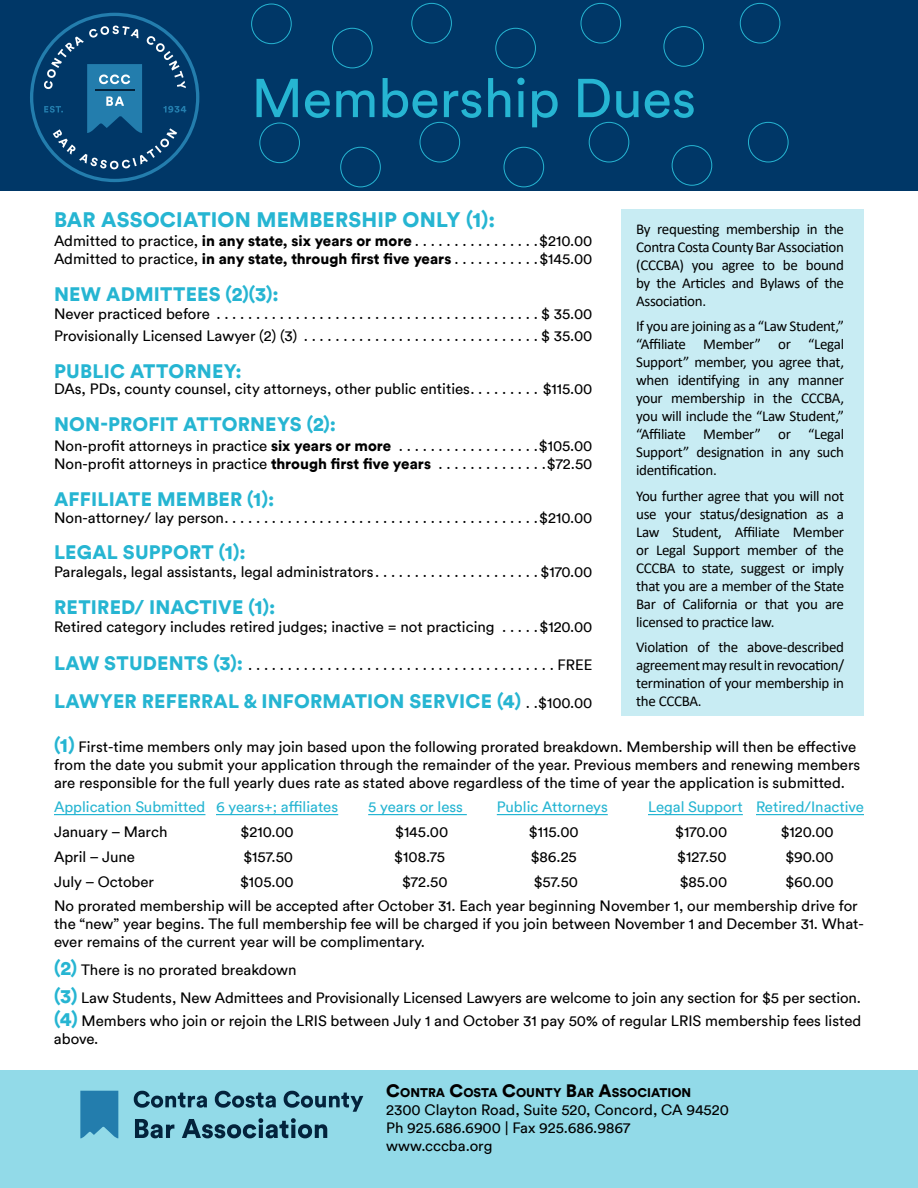
<style>
.page{position:relative;width:918px;height:1188px;background:#fff}
.page>*{position:absolute;margin:0;border:0;box-sizing:border-box;transform-origin:0 0}
.t1{font:54px "Circular";color:#26b5d2}
.t2{font:900 21px "Circular";letter-spacing:.01em;color:#26b5d2}
.t3{font:900 19.5px "Circular";letter-spacing:.01em;color:#26b5d2}
.t4{font:15px/18px "Circular";color:#000}
.t5{font:15px/18px "Calibri";letter-spacing:-.02em;color:#000;text-align:justify}
.t6{font:15px "Circular";color:#26b5d2}
.t7{font:900 12.6px "Circular";color:#000}
.s1{font-weight:900}
.s2{font-weight:900;font-size:19.5px;color:#26b5d2}
.s3{font-weight:400;font-size:15px;color:#000}
.s4{font-size:18px}
</style>
<div class="page">
<div style="left:0;top:0;width:918px;height:190px;background:#003767"></div>
<div style="left:621px;top:210px;width:243px;height:506px;background:#c8ecf3"></div>
<hr style="left:54px;top:814px;width:151px;height:1px;background:#26b5d2">
<hr style="left:216px;top:814px;width:122px;height:1px;background:#26b5d2">
<hr style="left:368px;top:814px;width:99px;height:1px;background:#26b5d2">
<hr style="left:497px;top:814px;width:111px;height:1px;background:#26b5d2">
<hr style="left:648px;top:814px;width:95px;height:1px;background:#26b5d2">
<hr style="left:756px;top:814px;width:108px;height:1px;background:#26b5d2">
<div style="left:0;top:1071px;width:918px;height:117px;background:#92dae8"></div>
<svg style="left:80px;top:1091px;width:38px;height:47px"></svg>
<svg style="left:135px;top:1119px;width:39px;height:19px"></svg>
<svg style="left:182px;top:1118px;width:145px;height:20px"></svg>
<svg style="left:134px;top:1091px;width:73px;height:17px"></svg>
<svg style="left:215px;top:1091px;width:61px;height:17px"></svg>
<svg style="left:284px;top:1091px;width:79px;height:21px"></svg>
<svg style="left:30px;top:13px;width:169px;height:169px"></svg>
<div style="left:251px;top:4px;width:40px;height:40px;border:1px solid #26b5d2;border-radius:50%"></div>
<div style="left:332px;top:28px;width:40px;height:40px;border:1px solid #26b5d2;border-radius:50%"></div>
<div style="left:412px;top:3px;width:40px;height:40px;border:1px solid #26b5d2;border-radius:50%"></div>
<div style="left:496px;top:28px;width:40px;height:40px;border:1px solid #26b5d2;border-radius:50%"></div>
<div style="left:581px;top:3px;width:40px;height:40px;border:1px solid #26b5d2;border-radius:50%"></div>
<div style="left:664px;top:26px;width:40px;height:40px;border:1px solid #26b5d2;border-radius:50%"></div>
<div style="left:740px;top:3px;width:40px;height:40px;border:1px solid #26b5d2;border-radius:50%"></div>
<div style="left:260px;top:123px;width:40px;height:40px;border:1px solid #26b5d2;border-radius:50%"></div>
<div style="left:341px;top:147px;width:40px;height:40px;border:1px solid #26b5d2;border-radius:50%"></div>
<div style="left:420px;top:122px;width:40px;height:40px;border:1px solid #26b5d2;border-radius:50%"></div>
<div style="left:504px;top:147px;width:40px;height:40px;border:1px solid #26b5d2;border-radius:50%"></div>
<div style="left:589px;top:122px;width:40px;height:40px;border:1px solid #26b5d2;border-radius:50%"></div>
<div style="left:672px;top:145px;width:40px;height:40px;border:1px solid #26b5d2;border-radius:50%"></div>
<div style="left:748px;top:122px;width:40px;height:40px;border:1px solid #26b5d2;border-radius:50%"></div>
<h1 class="t1" style="left:252px;top:65px;width:446px">Membership Dues</h1>
<h2 class="t2" style="left:54px;top:205px;width:443px">BAR ASSOCIATION MEMBERSHIP ONLY (1):</h2>
<p class="t4" style="left:54px;top:232px;width:540px">Admitted to practice, <span class="s1">in any state, six years or more</span> . . . . . . . . . . . . . . . $210.00<br>Admitted to practice, <span class="s1">in any state, through first five years</span> . . . . . . . . . . $145.00</p>
<h3 class="t3" style="left:54px;top:281px;width:226px">NEW ADMITTEES (2)(3):</h3>
<p class="t4" style="left:54px;top:303px;width:540px;line-height:21.8px">Never practiced before . . . . . . . . . . . . . . . . . . . . . . . . . . . . . . . . . . . . . . . . $ 35.00<br>Provisionally Licensed Lawyer (2) (3) . . . . . . . . . . . . . . . . . . . . . . . . . . . . . $ 35.00</p>
<h3 class="t3" style="left:54px;top:358px;width:189px">PUBLIC ATTORNEY:</h3>
<p class="t4" style="left:54px;top:380px;width:540px">DAs, PDs, county counsel, city attorneys, other public entities . . . . . . . . . $115.00</p>
<h3 class="t3" style="left:54px;top:411px;width:284px">NON-PROFIT ATTORNEYS (2):</h3>
<p class="t4" style="left:54px;top:437px;width:540px">Non-profit attorneys in practice <span class="s1">six years or more</span> . . . . . . . . . . . . . . . . . $105.00<br>Non-profit attorneys in practice <span class="s1">through first five years</span> . . . . . . . . . . . . . $72.50</p>
<h3 class="t3" style="left:54px;top:486px;width:222px">AFFILIATE MEMBER (1):</h3>
<p class="t4" style="left:54px;top:508px;width:540px">Non-attorney/ lay person . . . . . . . . . . . . . . . . . . . . . . . . . . . . . . . . . . . . . . . $210.00</p>
<h3 class="t3" style="left:54px;top:539px;width:193px">LEGAL SUPPORT (1):</h3>
<p class="t4" style="left:54px;top:563px;width:540px">Paralegals, legal assistants, legal administrators . . . . . . . . . . . . . . . . . . . . $170.00</p>
<h3 class="t3" style="left:54px;top:594px;width:223px">RETIRED/ INACTIVE (1):</h3>
<p class="t4" style="left:54px;top:618px;width:540px">Retired category includes retired judges; inactive = not practicing . . . . $120.00</p>
<p class="t4" style="left:54px;top:655px;width:540px"><span class="s2">LAW STUDENTS (3):</span> . . . . . . . . . . . . . . . . . . . . . . . . . . . . . . . . . . . . . . . FREE</p>
<h3 class="t3" style="left:54px;top:688px;width:540px">LAWYER REFERRAL &amp; INFORMATION SERVICE (4) <span class="s3">. $100.00</span></h3>
<p class="t5" style="left:636px;top:219px;width:210px">By requesting membership in the Contra Costa County Bar Association (CCCBA) you agree to be bound by the Articles and Bylaws of the Association.</p>
<p class="t5" style="left:636px;top:317px;width:210px">If you are joining as a “Law Student,” “Affiliate Member” or “Legal Support” member, you agree that, when identifying in any manner your membership in the CCCBA, you will include the “Law Student,” “Affiliate Member” or “Legal Support” designation in any such identification.</p>
<p class="t5" style="left:636px;top:486px;width:210px">You further agree that you will not use your status/designation as a Law Student, Affiliate Member or Legal Support member of the CCCBA to state, suggest or imply that you are a member of the State Bar of California or that you are licensed to practice law.</p>
<p class="t5" style="left:636px;top:638px;width:210px">Violation of the above-described agreement may result in revocation/ termination of your membership in the CCCBA.</p>
<p class="t4" style="left:54px;top:737px;width:808px"><span class="s2">(1)</span> First-time members only may join based upon the following prorated breakdown. Membership will then be effective from the date you submit your application through the remainder of the year. Previous members and renewing members are responsible for the full yearly dues rate as stated above regardless of the time of year the application is submitted.</p>
<p class="t6" style="left:54px;top:798px;width:286px">Application Submitted 6 years+; affiliates</p>
<p class="t6" style="left:368px;top:798px;width:96px">5 years or less</p>
<p class="t6" style="left:497px;top:798px;width:112px">Public Attorneys</p>
<p class="t6" style="left:648px;top:798px;width:218px">Legal Support Retired/Inactive</p>
<p class="t4" style="left:54px;top:823px;width:115px">January – March</p>
<p class="t4" style="left:241px;top:823px;width:55px">$210.00</p>
<p class="t4" style="left:395px;top:823px;width:55px">$145.00</p>
<p class="t4" style="left:529px;top:823px;width:51px">$115.00</p>
<p class="t4" style="left:675px;top:823px;width:54px">$170.00</p>
<p class="t4" style="left:781px;top:823px;width:55px">$120.00</p>
<p class="t4" style="left:54px;top:847px;width:83px">April – June</p>
<p class="t4" style="left:243px;top:847px;width:51px">$157.50</p>
<p class="t4" style="left:394px;top:847px;width:52px">$108.75</p>
<p class="t4" style="left:531px;top:847px;width:47px">$86.25</p>
<p class="t4" style="left:677px;top:847px;width:51px">$127.50</p>
<p class="t4" style="left:785px;top:847px;width:50px">$90.00</p>
<p class="t4" style="left:54px;top:872px;width:102px">July – October</p>
<p class="t4" style="left:240px;top:872px;width:55px">$105.00</p>
<p class="t4" style="left:402px;top:872px;width:47px">$72.50</p>
<p class="t4" style="left:534px;top:872px;width:46px">$57.50</p>
<p class="t4" style="left:680px;top:872px;width:49px">$85.00</p>
<p class="t4" style="left:54px;top:869px;width:805px;line-height:24.8px;text-indent:731px">$60.00<br>No prorated membership will be accepted after October 31. Each year beginning November 1, our membership drive for</p>
<p class="t4" style="left:54px;top:915px;width:811px">the “new” year begins. The full membership fee will be charged if you join between November 1 and December 31. What&shy;ever remains of the current year will be complimentary.</p>
<p class="t4" style="left:54px;top:956px;width:807px;line-height:27.9px"><span class="s2">(2)</span> There is no prorated breakdown<br><span class="s2">(3)</span> Law Students, New Admittees and Provisionally Licensed Lawyers are welcome to join any section for $5 per section.</p>
<p class="t4" style="left:54px;top:1011px;width:809px"><span class="s2">(4)</span> Members who join or rejoin the LRIS between July 1 and October 31 pay 50% of regular LRIS membership fees listed above.</p>
<p class="t7" style="left:386px;top:1084px;width:307px"><span class="s4">C</span>ONTRA <span class="s4">C</span>OSTA <span class="s4">C</span>OUNTY <span class="s4">B</span>AR <span class="s4">A</span>SSOCIATION</p>
<p class="t4" style="left:386px;top:1101px;width:344px">2300 Clayton Road, Suite 520, Concord, CA 94520<br>Ph 925.686.6900 | Fax 925.686.9867 www.cccba.org</p>
</div>
